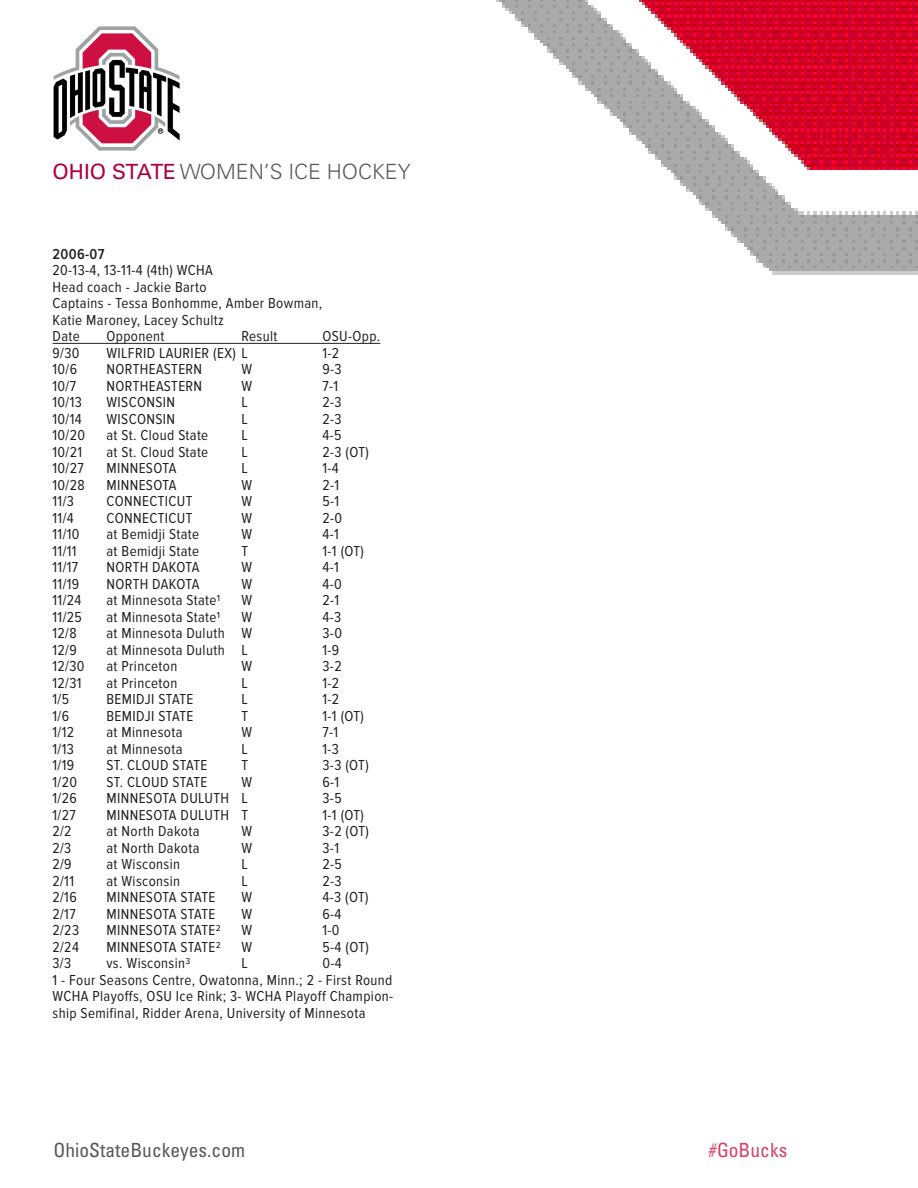
<style>
.page{position:relative;width:918px;height:1188px;background:#fff}
.page>*{position:absolute;margin:0;border:0;box-sizing:border-box;transform-origin:0 0}
.t1{font:300 21px "Univers LT Std";color:#57585a}
.t2{font:condensed 19.5px "Univers LT Std";color:#57585a}
.t3{font:condensed 19.5px "Univers LT Std";color:#d84167}
.t4{font:15px/16.5px "Proxima Nova Cond";letter-spacing:.025em;color:#231f20;text-align:justify}
.t5{font:600 15px "Proxima Nova Cond";letter-spacing:.025em;color:#231f20}
.s1{font-weight:400;color:#ae0040}
</style>
<div class="page">
<img style="left:496px;top:0;width:422px;height:275px">
<img style="left:53px;top:26px;width:127px;height:125px">
<hr style="left:52px;top:343px;width:328px;height:1px;background:#231f20">
<p class="t1" style="left:52px;top:159px;width:360px"><span class="s1">OHIO STATE</span> WOMEN’S ICE HOCKEY</p>
<p class="t5" style="left:52px;top:246px;width:53px">2006-07</p>
<p class="t4" style="left:52px;top:262px;width:162px">20-13-4, 13-11-4 (4th) WCHA</p>
<p class="t4" style="left:52px;top:279px;width:156px">Head coach - Jackie Barto</p>
<p class="t4" style="left:52px;top:295px;width:271px">Captains - Tessa Bonhomme, Amber Bowman,</p>
<p class="t4" style="left:52px;top:312px;width:173px">Katie Maroney, Lacey Schultz</p>
<p class="t4" style="left:52px;top:328px;width:29px">Date</p>
<p class="t4" style="left:106px;top:328px;width:60px">Opponent</p>
<p class="t4" style="left:242px;top:328px;width:37px">Result</p>
<p class="t4" style="left:322px;top:328px;width:59px">OSU-Opp.</p>
<p class="t4" style="left:52px;top:345px;width:28px">9/30</p>
<p class="t4" style="left:106px;top:345px;width:143px">WILFRID LAURIER (EX) L</p>
<p class="t4" style="left:322px;top:345px;width:18px">1-2</p>
<p class="t4" style="left:52px;top:361px;width:26px">10/6</p>
<p class="t4" style="left:106px;top:361px;width:97px">NORTHEASTERN</p>
<p class="t4" style="left:242px;top:361px;width:12px">W</p>
<p class="t4" style="left:322px;top:361px;width:21px">9-3</p>
<p class="t4" style="left:52px;top:378px;width:25px">10/7</p>
<p class="t4" style="left:106px;top:378px;width:97px">NORTHEASTERN</p>
<p class="t4" style="left:242px;top:378px;width:12px">W</p>
<p class="t4" style="left:322px;top:378px;width:17px">7-1</p>
<p class="t4" style="left:52px;top:394px;width:31px">10/13</p>
<p class="t4" style="left:106px;top:394px;width:70px">WISCONSIN</p>
<p class="t4" style="left:242px;top:394px;width:8px">L</p>
<p class="t4" style="left:322px;top:394px;width:21px">2-3</p>
<p class="t4" style="left:52px;top:411px;width:31px">10/14</p>
<p class="t4" style="left:106px;top:411px;width:70px">WISCONSIN</p>
<p class="t4" style="left:242px;top:411px;width:8px">L</p>
<p class="t4" style="left:322px;top:411px;width:21px">2-3</p>
<p class="t4" style="left:52px;top:427px;width:34px">10/20</p>
<p class="t4" style="left:106px;top:427px;width:103px">at St. Cloud State</p>
<p class="t4" style="left:242px;top:427px;width:8px">L</p>
<p class="t4" style="left:322px;top:427px;width:21px">4-5</p>
<p class="t4" style="left:52px;top:444px;width:31px">10/21</p>
<p class="t4" style="left:106px;top:444px;width:103px">at St. Cloud State</p>
<p class="t4" style="left:242px;top:444px;width:8px">L</p>
<p class="t4" style="left:322px;top:444px;width:48px">2-3 (OT)</p>
<p class="t4" style="left:52px;top:460px;width:33px">10/27</p>
<p class="t4" style="left:106px;top:460px;width:72px">MINNESOTA</p>
<p class="t4" style="left:242px;top:460px;width:8px">L</p>
<p class="t4" style="left:322px;top:460px;width:18px">1-4</p>
<p class="t4" style="left:52px;top:477px;width:34px">10/28</p>
<p class="t4" style="left:106px;top:477px;width:72px">MINNESOTA</p>
<p class="t4" style="left:242px;top:477px;width:12px">W</p>
<p class="t4" style="left:322px;top:477px;width:18px">2-1</p>
<p class="t4" style="left:52px;top:493px;width:23px">11/3</p>
<p class="t4" style="left:106px;top:493px;width:88px">CONNECTICUT</p>
<p class="t4" style="left:242px;top:493px;width:12px">W</p>
<p class="t4" style="left:322px;top:493px;width:18px">5-1</p>
<p class="t4" style="left:52px;top:510px;width:23px">11/4</p>
<p class="t4" style="left:106px;top:510px;width:88px">CONNECTICUT</p>
<p class="t4" style="left:242px;top:510px;width:12px">W</p>
<p class="t4" style="left:322px;top:510px;width:21px">2-0</p>
<p class="t4" style="left:52px;top:526px;width:29px">11/10</p>
<p class="t4" style="left:106px;top:526px;width:94px">at Bemidji State</p>
<p class="t4" style="left:242px;top:526px;width:12px">W</p>
<p class="t4" style="left:322px;top:526px;width:18px">4-1</p>
<p class="t4" style="left:52px;top:543px;width:26px">11/11</p>
<p class="t4" style="left:106px;top:543px;width:94px">at Bemidji State</p>
<p class="t4" style="left:242px;top:543px;width:8px">T</p>
<p class="t4" style="left:322px;top:543px;width:43px">1-1 (OT)</p>
<p class="t4" style="left:52px;top:559px;width:27px">11/17</p>
<p class="t4" style="left:106px;top:559px;width:94px">NORTH DAKOTA</p>
<p class="t4" style="left:242px;top:559px;width:12px">W</p>
<p class="t4" style="left:322px;top:559px;width:18px">4-1</p>
<p class="t4" style="left:52px;top:576px;width:28px">11/19</p>
<p class="t4" style="left:106px;top:576px;width:94px">NORTH DAKOTA</p>
<p class="t4" style="left:242px;top:576px;width:12px">W</p>
<p class="t4" style="left:322px;top:576px;width:21px">4-0</p>
<p class="t4" style="left:52px;top:592px;width:30px">11/24</p>
<p class="t4" style="left:106px;top:592px;width:115px">at Minnesota State1</p>
<p class="t4" style="left:241px;top:592px;width:12px">W</p>
<p class="t4" style="left:322px;top:592px;width:18px">2-1</p>
<p class="t4" style="left:52px;top:609px;width:31px">11/25</p>
<p class="t4" style="left:106px;top:609px;width:115px">at Minnesota State1</p>
<p class="t4" style="left:241px;top:609px;width:12px">W</p>
<p class="t4" style="left:322px;top:609px;width:20px">4-3</p>
<p class="t4" style="left:52px;top:625px;width:26px">12/8</p>
<p class="t4" style="left:106px;top:625px;width:147px">at Minnesota Duluth W</p>
<p class="t4" style="left:322px;top:625px;width:21px">3-0</p>
<p class="t4" style="left:52px;top:642px;width:26px">12/9</p>
<p class="t4" style="left:106px;top:642px;width:143px">at Minnesota Duluth L</p>
<p class="t4" style="left:322px;top:642px;width:18px">1-9</p>
<p class="t4" style="left:52px;top:658px;width:34px">12/30</p>
<p class="t4" style="left:106px;top:658px;width:72px">at Princeton</p>
<p class="t4" style="left:242px;top:658px;width:12px">W</p>
<p class="t4" style="left:322px;top:658px;width:21px">3-2</p>
<p class="t4" style="left:52px;top:675px;width:31px">12/31</p>
<p class="t4" style="left:106px;top:675px;width:72px">at Princeton</p>
<p class="t4" style="left:242px;top:675px;width:8px">L</p>
<p class="t4" style="left:322px;top:675px;width:18px">1-2</p>
<p class="t4" style="left:52px;top:691px;width:18px">1/5</p>
<p class="t4" style="left:106px;top:691px;width:88px">BEMIDJI STATE</p>
<p class="t4" style="left:242px;top:691px;width:8px">L</p>
<p class="t4" style="left:322px;top:691px;width:18px">1-2</p>
<p class="t4" style="left:52px;top:708px;width:18px">1/6</p>
<p class="t4" style="left:106px;top:708px;width:88px">BEMIDJI STATE</p>
<p class="t4" style="left:242px;top:708px;width:8px">T</p>
<p class="t4" style="left:322px;top:708px;width:43px">1-1 (OT)</p>
<p class="t4" style="left:52px;top:724px;width:23px">1/12</p>
<p class="t4" style="left:106px;top:724px;width:77px">at Minnesota</p>
<p class="t4" style="left:242px;top:724px;width:12px">W</p>
<p class="t4" style="left:322px;top:724px;width:17px">7-1</p>
<p class="t4" style="left:52px;top:741px;width:23px">1/13</p>
<p class="t4" style="left:106px;top:741px;width:77px">at Minnesota</p>
<p class="t4" style="left:242px;top:741px;width:8px">L</p>
<p class="t4" style="left:322px;top:741px;width:18px">1-3</p>
<p class="t4" style="left:52px;top:757px;width:23px">1/19</p>
<p class="t4" style="left:106px;top:757px;width:103px">ST. CLOUD STATE</p>
<p class="t4" style="left:242px;top:757px;width:8px">T</p>
<p class="t4" style="left:322px;top:757px;width:48px">3-3 (OT)</p>
<p class="t4" style="left:52px;top:774px;width:26px">1/20</p>
<p class="t4" style="left:106px;top:774px;width:103px">ST. CLOUD STATE</p>
<p class="t4" style="left:242px;top:774px;width:12px">W</p>
<p class="t4" style="left:322px;top:774px;width:18px">6-1</p>
<p class="t4" style="left:52px;top:790px;width:26px">1/26</p>
<p class="t4" style="left:106px;top:790px;width:143px">MINNESOTA DULUTH L</p>
<p class="t4" style="left:322px;top:790px;width:21px">3-5</p>
<p class="t4" style="left:52px;top:807px;width:25px">1/27</p>
<p class="t4" style="left:106px;top:807px;width:143px">MINNESOTA DULUTH T</p>
<p class="t4" style="left:322px;top:807px;width:43px">1-1 (OT)</p>
<p class="t4" style="left:52px;top:823px;width:21px">2/2</p>
<p class="t4" style="left:106px;top:823px;width:95px">at North Dakota</p>
<p class="t4" style="left:242px;top:823px;width:12px">W</p>
<p class="t4" style="left:322px;top:823px;width:48px">3-2 (OT)</p>
<p class="t4" style="left:52px;top:840px;width:20px">2/3</p>
<p class="t4" style="left:106px;top:840px;width:95px">at North Dakota</p>
<p class="t4" style="left:242px;top:840px;width:12px">W</p>
<p class="t4" style="left:322px;top:840px;width:18px">3-1</p>
<p class="t4" style="left:52px;top:856px;width:21px">2/9</p>
<p class="t4" style="left:106px;top:856px;width:75px">at Wisconsin</p>
<p class="t4" style="left:242px;top:856px;width:8px">L</p>
<p class="t4" style="left:322px;top:856px;width:21px">2-5</p>
<p class="t4" style="left:52px;top:873px;width:23px">2/11</p>
<p class="t4" style="left:106px;top:873px;width:75px">at Wisconsin</p>
<p class="t4" style="left:242px;top:873px;width:8px">L</p>
<p class="t4" style="left:322px;top:873px;width:21px">2-3</p>
<p class="t4" style="left:52px;top:889px;width:26px">2/16</p>
<p class="t4" style="left:106px;top:889px;width:111px">MINNESOTA STATE</p>
<p class="t4" style="left:242px;top:889px;width:12px">W</p>
<p class="t4" style="left:322px;top:889px;width:48px">4-3 (OT)</p>
<p class="t4" style="left:52px;top:906px;width:25px">2/17</p>
<p class="t4" style="left:106px;top:906px;width:111px">MINNESOTA STATE</p>
<p class="t4" style="left:242px;top:906px;width:12px">W</p>
<p class="t4" style="left:322px;top:906px;width:21px">6-4</p>
<p class="t4" style="left:52px;top:922px;width:28px">2/23</p>
<p class="t4" style="left:106px;top:922px;width:116px">MINNESOTA STATE2</p>
<p class="t4" style="left:241px;top:922px;width:12px">W</p>
<p class="t4" style="left:322px;top:922px;width:19px">1-0</p>
<p class="t4" style="left:52px;top:939px;width:28px">2/24</p>
<p class="t4" style="left:106px;top:939px;width:116px">MINNESOTA STATE2</p>
<p class="t4" style="left:241px;top:939px;width:12px">W</p>
<p class="t4" style="left:322px;top:939px;width:48px">5-4 (OT)</p>
<p class="t4" style="left:52px;top:955px;width:20px">3/3</p>
<p class="t4" style="left:106px;top:955px;width:85px">vs. Wisconsin3</p>
<p class="t4" style="left:241px;top:955px;width:8px">L</p>
<p class="t4" style="left:322px;top:955px;width:21px">0-4</p>
<p class="t4" style="left:52px;top:972px;width:342px">1 - Four Seasons Centre, Owatonna, Minn.; 2 - First Round WCHA Playoffs, OSU Ice Rink; 3- WCHA Playoff Champion&shy;ship Semifinal, Ridder Arena, University of Minnesota</p>
<p class="t2" style="left:53px;top:1138px;width:193px">OhioStateBuckeyes.com</p>
<p class="t3" style="left:708px;top:1138px;width:81px">#GoBucks</p>
</div>
